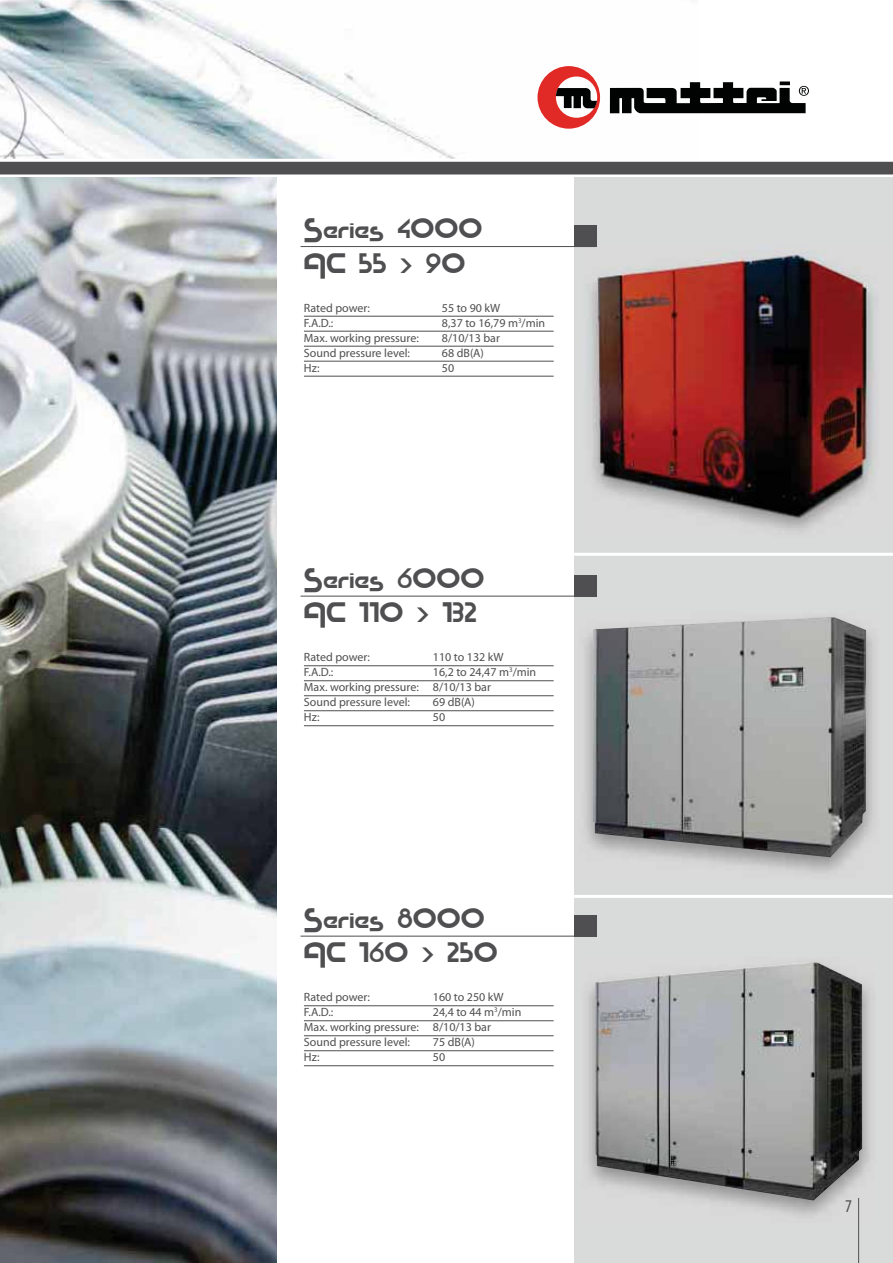
<style>
.page{position:relative;width:893px;height:1263px;background:#fff}
.page>*{position:absolute;margin:0;border:0;box-sizing:border-box;transform-origin:0 0}
.t1{font:25.5px/34.5px "Cupertino";color:#4f4f51}
.t2{font:condensed 18px "Myriad Pro";color:#4f4f51}
.t3{font:12px/15px "Myriad Pro";color:#4f4f51}
</style>
<div class="page">
<img style="left:64px;top:0;width:634px;height:157px">
<img style="left:0;top:0;width:64px;height:157px">
<svg style="left:537px;top:66px;width:63px;height:63px"></svg>
<hr style="left:780px;top:81px;width:10px;height:4px;background:#7e7f7f">
<svg style="left:610px;top:82px;width:199px;height:31px"></svg>
<svg style="left:0;top:157px;width:893px;height:22px"></svg>
<div style="left:574px;top:177px;width:319px;height:1086px;background:#d9dada"></div>
<hr style="left:0;top:553px;width:893px;height:3px;background:#fff">
<hr style="left:0;top:895px;width:893px;height:3px;background:#fff">
<img style="left:0;top:177px;width:276px;height:1086px">
<img style="left:589px;top:250px;width:288px;height:279px">
<img style="left:585px;top:630px;width:288px;height:243px">
<img style="left:592px;top:617px;width:274px;height:240px">
<img style="left:588px;top:984px;width:282px;height:238px">
<img style="left:595px;top:962px;width:267px;height:239px">
<hr style="left:858px;top:1198px;width:1px;height:65px;background:#4f4f51">
<hr style="left:300px;top:246px;width:296px;height:1px;background:#4f4f51">
<div style="left:574px;top:225px;width:22px;height:22px;background:#4f4f51"></div>
<hr style="left:304px;top:316px;width:250px;height:1px;background:#4f4f51">
<hr style="left:304px;top:331px;width:250px;height:1px;background:#4f4f51">
<hr style="left:304px;top:346px;width:250px;height:1px;background:#4f4f51">
<hr style="left:304px;top:361px;width:250px;height:1px;background:#4f4f51">
<hr style="left:304px;top:376px;width:250px;height:1px;background:#4f4f51">
<hr style="left:300px;top:596px;width:296px;height:1px;background:#4f4f51">
<div style="left:574px;top:575px;width:22px;height:22px;background:#4f4f51"></div>
<hr style="left:304px;top:666px;width:250px;height:1px;background:#4f4f51">
<hr style="left:304px;top:681px;width:250px;height:1px;background:#4f4f51">
<hr style="left:304px;top:695px;width:250px;height:1px;background:#4f4f51">
<hr style="left:304px;top:710px;width:250px;height:1px;background:#4f4f51">
<hr style="left:304px;top:725px;width:250px;height:1px;background:#4f4f51">
<hr style="left:300px;top:936px;width:296px;height:1px;background:#4f4f51">
<div style="left:574px;top:915px;width:22px;height:22px;background:#4f4f51"></div>
<hr style="left:304px;top:1006px;width:250px;height:1px;background:#4f4f51">
<hr style="left:304px;top:1021px;width:250px;height:1px;background:#4f4f51">
<hr style="left:304px;top:1036px;width:250px;height:1px;background:#4f4f51">
<hr style="left:304px;top:1051px;width:250px;height:1px;background:#4f4f51">
<hr style="left:304px;top:1065px;width:250px;height:1px;background:#4f4f51">
<h1 class="t1" style="left:304px;top:212px;width:180px">Series 4OOO<br>AC 55 &gt; 9O</h1>
<p class="t3" style="left:304px;top:301px;width:68px">Rated power:</p>
<p class="t3" style="left:442px;top:301px;width:60px">55 to 90 kW</p>
<p class="t3" style="left:304px;top:316px;width:31px">F.A.D.:</p>
<p class="t3" style="left:442px;top:316px;width:105px">8,37 to 16,79 m<sup>3</sup>/min</p>
<p class="t3" style="left:304px;top:331px;width:116px">Max. working pressure:</p>
<p class="t3" style="left:442px;top:331px;width:60px">8/10/13 bar</p>
<p class="t3" style="left:304px;top:346px;width:108px">Sound pressure level:</p>
<p class="t3" style="left:442px;top:346px;width:44px">68 dB(A)</p>
<p class="t3" style="left:304px;top:361px;width:17px">Hz:</p>
<p class="t3" style="left:442px;top:361px;width:14px">50</p>
<h1 class="t1" style="left:304px;top:562px;width:182px">Series 6OOO<br>AC 11O &gt; 132</h1>
<p class="t3" style="left:304px;top:651px;width:68px">Rated power:</p>
<p class="t3" style="left:433px;top:651px;width:72px">110 to 132 kW</p>
<p class="t3" style="left:304px;top:666px;width:31px">F.A.D.:</p>
<p class="t3" style="left:304px;top:666px;width:234px;text-indent:129px">16,2 to 24,47 m<sup>3</sup>/min<br>Max. working pressure: 8/10/13 bar<br>Sound pressure level:</p>
<p class="t3" style="left:433px;top:696px;width:44px">69 dB(A)</p>
<p class="t3" style="left:304px;top:710px;width:17px">Hz:</p>
<p class="t3" style="left:433px;top:710px;width:14px">50</p>
<h1 class="t1" style="left:304px;top:902px;width:195px">Series 8OOO<br>AC 16O &gt; 25O</h1>
<p class="t3" style="left:304px;top:991px;width:68px">Rated power:</p>
<p class="t3" style="left:433px;top:991px;width:72px">160 to 250 kW</p>
<p class="t3" style="left:304px;top:1006px;width:31px">F.A.D.:</p>
<p class="t3" style="left:304px;top:1006px;width:219px;text-indent:129px">24,4 to 44 m<sup>3</sup>/min<br>Max. working pressure: 8/10/13 bar<br>Sound pressure level:</p>
<p class="t3" style="left:433px;top:1036px;width:44px">75 dB(A)</p>
<p class="t3" style="left:304px;top:1051px;width:17px">Hz:</p>
<p class="t3" style="left:433px;top:1051px;width:14px">50</p>
<h2 class="t2" style="left:845px;top:1199px;width:8px">7</h2>
</div>
